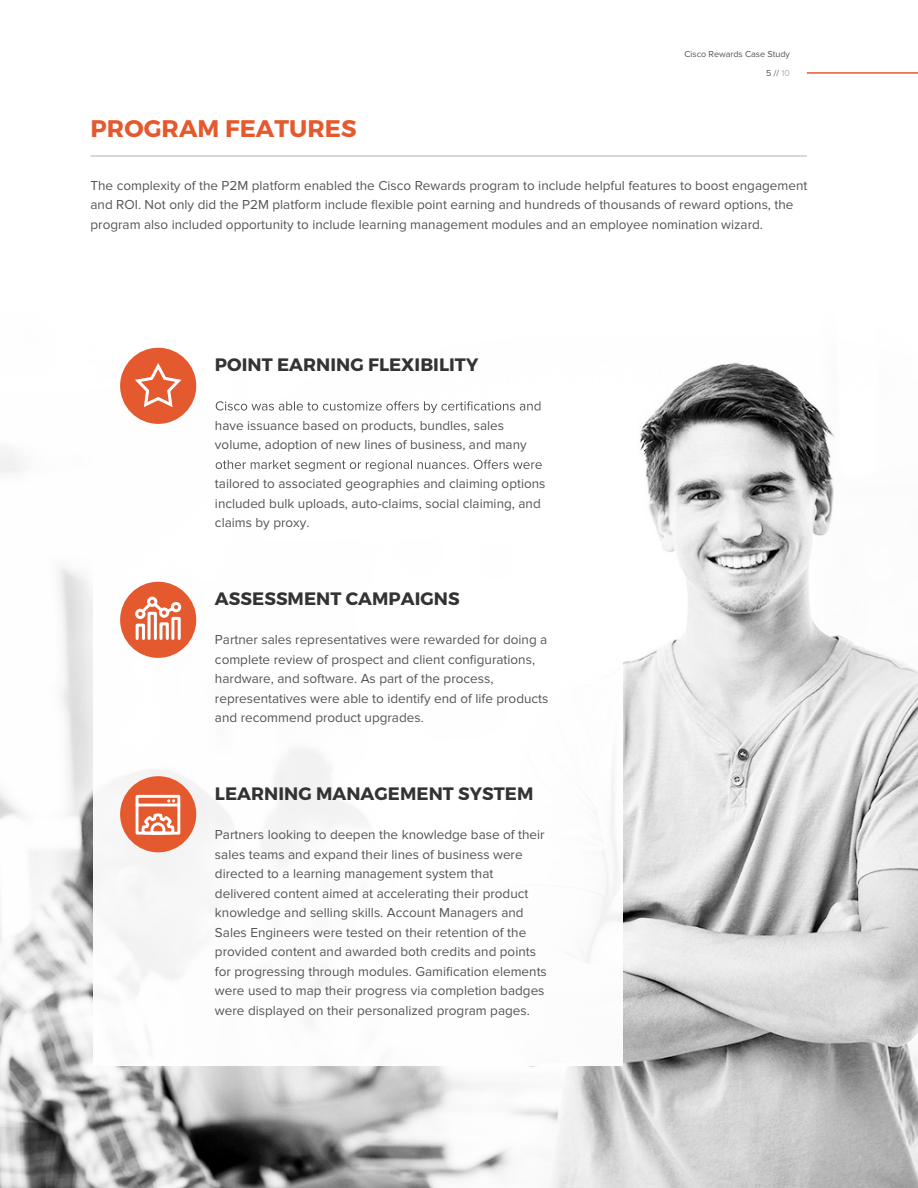
<style>
.page{position:relative;width:918px;height:1188px;background:#fff}
.page>*{position:absolute;margin:0;border:0;box-sizing:border-box;transform-origin:0 0}
.t1{font:700 24px "Montserrat";letter-spacing:.005em;color:#e5592e}
.t2{font:700 18px "Montserrat";letter-spacing:.005em;color:#333}
.t3{font:13.5px/19.5px "Proxima Nova";color:#555}
.t4{font:9px/19.5px "Proxima Nova";color:#555;text-align:right}
.s1{color:#b2b2b2}
</style>
<div class="page">
<img style="left:0;top:363px;width:918px;height:825px">
<div style="left:93px;top:320px;width:529px;height:746px;background:#fff"></div>
<hr style="left:807px;top:72px;width:111px;height:2px;background:#e5592e">
<hr style="left:91px;top:155px;width:716px;height:2px;background:#ccc">
<svg style="left:216px;top:401px;width:324px;height:12px"></svg>
<svg style="left:216px;top:460px;width:326px;height:12px"></svg>
<div style="left:120px;top:348px;width:76px;height:76px;background:#e5592e;border-radius:50%"></div>
<svg style="left:135px;top:363px;width:47px;height:44px"></svg>
<div style="left:120px;top:582px;width:76px;height:76px;background:#e5592e;border-radius:50%"></div>
<div style="left:136px;top:624px;width:9px;height:16px;border:3px solid #fff"></div>
<div style="left:148px;top:612px;width:9px;height:28px;border:3px solid #fff"></div>
<div style="left:159px;top:622px;width:10px;height:18px;border:3px solid #fff"></div>
<div style="left:171px;top:617px;width:10px;height:23px;border:3px solid #fff"></div>
<svg style="left:135px;top:596px;width:47px;height:25px"></svg>
<div style="left:120px;top:776px;width:76px;height:76px;background:#e5592e;border-radius:50%"></div>
<svg style="left:135px;top:794px;width:46px;height:41px"></svg>
<h1 class="t1" style="left:91px;top:114px;width:268px">PROGRAM FEATURES</h1>
<p class="t4" style="left:684px;top:44px;width:107px">Cisco Rewards Case Study<br>5 // <span class="s1">10</span></p>
<p class="t3" style="left:91px;top:176px;width:718px">The complexity of the P2M platform enabled the Cisco Rewards program to include helpful features to boost engagement and ROI. Not only did the P2M platform include flexible point earning and hundreds of thousands of reward options, the program also included opportunity to include learning management modules and an employee nomination wizard.</p>
<h2 class="t2" style="left:215px;top:354px;width:265px">POINT EARNING FLEXIBILITY</h2>
<p class="t3" style="left:215px;top:416px;width:313px">have issuance based on products, bundles, sales volume, adoption of new lines of business, and many</p>
<p class="t3" style="left:215px;top:474px;width:332px">tailored to associated geographies and claiming options included bulk uploads, auto-claims, social claiming, and claims by proxy.</p>
<h2 class="t2" style="left:215px;top:588px;width:246px">ASSESSMENT CAMPAIGNS</h2>
<p class="t3" style="left:215px;top:630px;width:335px">Partner sales representatives were rewarded for doing a complete review of prospect and client configurations, hardware, and software. As part of the process, representatives were able to identify end of life products and recommend product upgrades.</p>
<h2 class="t2" style="left:215px;top:783px;width:320px">LEARNING MANAGEMENT SYSTEM</h2>
<p class="t3" style="left:215px;top:825px;width:333px">Partners looking to deepen the knowledge base of their sales teams and expand their lines of business were directed to a learning management system that delivered content aimed at accelerating their product knowledge and selling skills. Account Managers and Sales Engineers were tested on their retention of the provided content and awarded both credits and points for progressing through modules. Gamification elements were used to map their progress via completion badges were displayed on their personalized program pages.</p>
</div>
